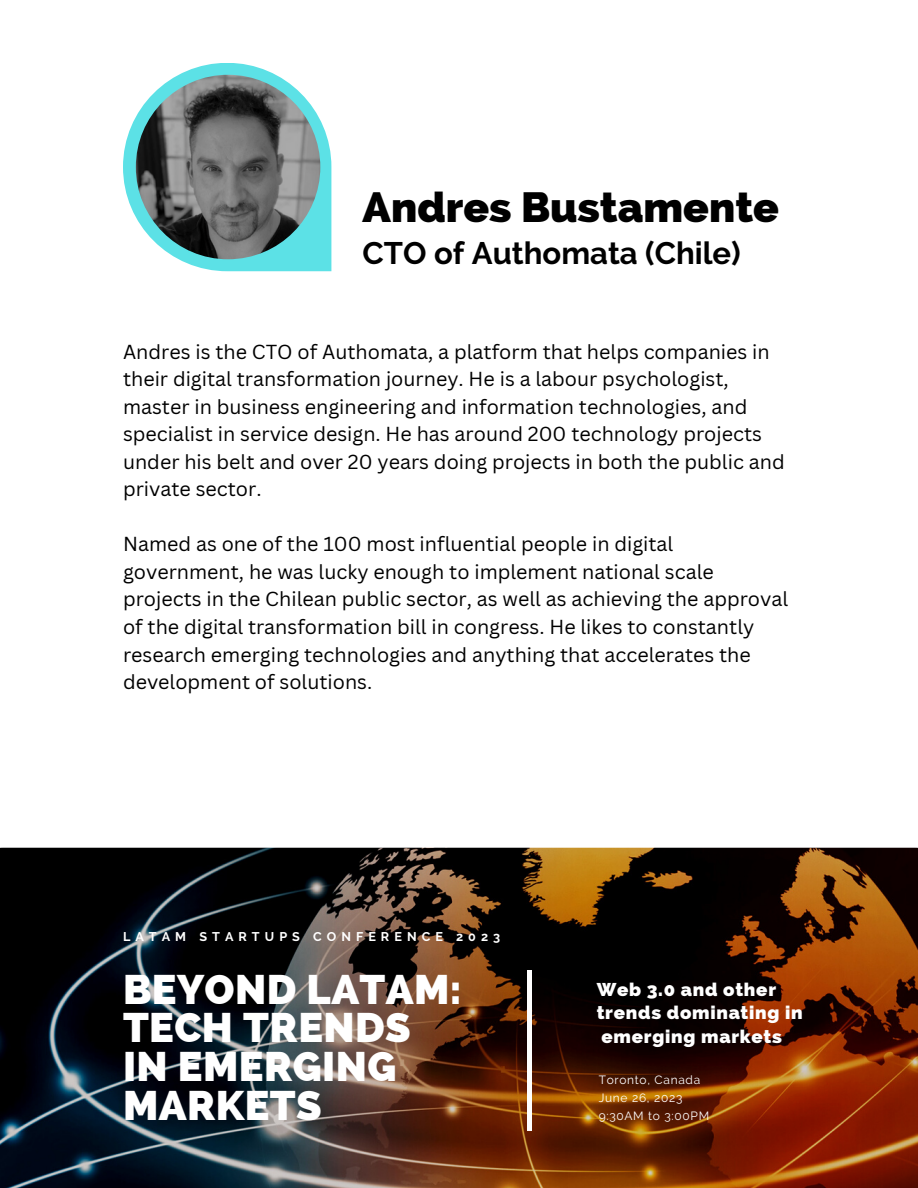
<style>
.page{position:relative;width:918px;height:1188px;background:#fff}
.page>*{position:absolute;margin:0;border:0;box-sizing:border-box;transform-origin:0 0}
.t1{font:800 42.3px "Raleway";color:#000}
.t2{font:800 41.4px/38.7px "Raleway";letter-spacing:.01em;color:#fff}
.t3{font:700 31.05px "Raleway";color:#000}
.t4{font:19.8px/27.5px "Canva Sans";color:#000}
.t5{font:800 18.6px/23.7px "Raleway";letter-spacing:.04em;color:#fff}
.t6{font:700 12.6px "Raleway";letter-spacing:.4em;color:#fff}
.t7{font:12px/17.9px "Raleway";letter-spacing:.06em;color:#fff}
</style>
<div class="page">
<img style="left:0;top:848px;width:918px;height:340px">
<hr style="left:528px;top:970px;width:4px;height:160px;background:#fff">
<svg style="left:123px;top:63px;width:208px;height:208px"></svg>
<img style="left:136px;top:75px;width:184px;height:184px;border-radius:50%">
<h1 class="t1" style="left:363px;top:183px;width:418px">Andres Bustamente</h1>
<h3 class="t3" style="left:363px;top:235px;width:380px">CTO of Authomata (Chile)</h3>
<p class="t4" style="left:123px;top:337px;width:663px">Andres is the CTO of Authomata, a platform that helps companies in their digital transformation journey. He is a labour psychologist, master in business engineering and information technologies, and specialist in service design. He has around 200 technology projects under his belt and over 20 years doing projects in both the public and private sector.</p>
<p class="t4" style="left:123px;top:530px;width:667px">Named as one of the 100 most influential people in digital government, he was lucky enough to implement national scale projects in the Chilean public sector, as well as achieving the approval of the digital transformation bill in congress. He likes to constantly research emerging technologies and anything that accelerates the development of solutions.</p>
<p class="t6" style="left:123px;top:929px;width:379px">LATAM STARTUPS CONFERENCE 2023</p>
<h2 class="t2" style="left:123px;top:970px;width:340px">BEYOND LATAM:<br>TECH TRENDS<br>IN EMERGING<br>MARKETS</h2>
<p class="t5" style="left:597px;top:977px;width:208px">Web 3.0 and other trends dominating in emerging markets</p>
<p class="t7" style="left:599px;top:1071px;width:112px">Toronto, Canada<br>June 26, 2023<br>9:30AM to 3:00PM</p>
</div>
